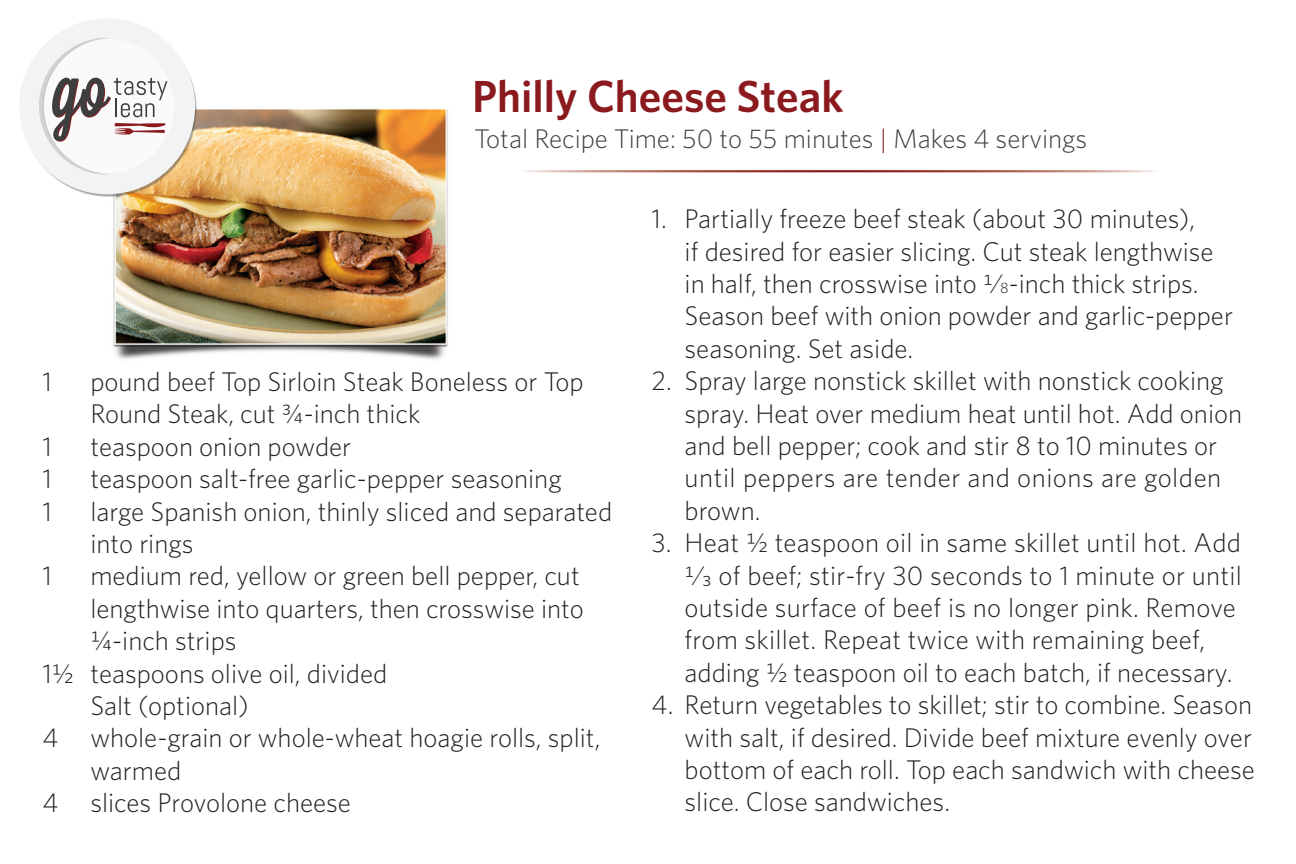
<style>
.page{position:relative;width:1296px;height:864px;background:#fff}
.page>*{position:absolute;margin:0;border:0;box-sizing:border-box;transform-origin:0 0}
.t1{font:600 45px "Whitney";color:#8b1a1f}
.t2{font:300 27px/32.4px "Whitney";color:#231f20}
.t3{font:300 27px "Whitney";color:#404041}
.s1{color:#8b1a1f}
.s2{font-size:15px}
</style>
<div class="page">
<img style="left:113px;top:109px;width:335px;height:251px">
<img style="left:75px;top:62px;width:137px;height:150px">
<div style="left:19px;top:18px;width:176px;height:176px;background:#f2f3f4;border-radius:50%"></div>
<img style="left:35px;top:25px;width:73px;height:165px">
<svg style="left:39px;top:38px;width:129px;height:136px"></svg>
<h1 class="t1" style="left:472px;top:66px;width:373px">Philly Cheese Steak</h1>
<p class="t3" style="left:474px;top:121px;width:614px">Total Recipe Time: 50 to 55 minutes <span class="s1">|</span> Makes 4 servings</p>
<p class="t2" style="left:42px;top:365px;width:11px">1</p>
<p class="t2" style="left:90px;top:365px;width:495px">pound beef Top Sirloin Steak Boneless or Top<br>Round Steak, cut ¾-inch thick</p>
<p class="t2" style="left:42px;top:429px;width:11px">1</p>
<p class="t2" style="left:90px;top:429px;width:262px">teaspoon onion powder</p>
<p class="t2" style="left:42px;top:462px;width:11px">1</p>
<p class="t2" style="left:90px;top:462px;width:473px">teaspoon salt-free garlic-pepper seasoning</p>
<p class="t2" style="left:42px;top:494px;width:11px">1</p>
<p class="t2" style="left:90px;top:494px;width:523px">large Spanish onion, thinly sliced and separated into rings</p>
<p class="t2" style="left:42px;top:559px;width:11px">1</p>
<p class="t2" style="left:90px;top:559px;width:491px">medium red, yellow or green bell pepper, cut</p>
<p class="t2" style="left:90px;top:591px;width:495px">lengthwise into quarters, then crosswise into</p>
<p class="t2" style="left:90px;top:624px;width:148px">¼-inch strips</p>
<p class="t2" style="left:42px;top:656px;width:346px">1½ teaspoons olive oil, divided</p>
<p class="t2" style="left:90px;top:689px;width:160px">Salt (optional)</p>
<p class="t2" style="left:42px;top:721px;width:560px">4 whole-grain or whole-wheat hoagie rolls, split,</p>
<p class="t2" style="left:90px;top:753px;width:92px">warmed</p>
<p class="t2" style="left:42px;top:786px;width:310px">4 slices Provolone cheese</p>
<p class="t2" style="left:685px;top:202px;width:550px;text-indent:-33px">1. Partially freeze beef steak (about 30 minutes),<br>if desired for easier slicing. Cut steak lengthwise in half, then crosswise into ¹⁄<span class="s2">8</span>-inch thick strips.<br>Season beef with onion powder and garlic-pepper seasoning. Set aside.</p>
<p class="t2" style="left:685px;top:364px;width:559px;text-indent:-33px">2. Spray large nonstick skillet with nonstick cooking spray. Heat over medium heat until hot. Add onion and bell pepper; cook and stir 8 to 10 minutes or until peppers are tender and onions are golden brown.</p>
<p class="t2" style="left:685px;top:526px;width:559px;text-indent:-33px">3. Heat ½ teaspoon oil in same skillet until hot. Add ¹⁄³ of beef; stir-fry 30 seconds to 1 minute or until outside surface of beef is no longer pink. Remove from skillet. Repeat twice with remaining beef, adding ½ teaspoon oil to each batch, if necessary.</p>
<p class="t2" style="left:685px;top:688px;width:572px;text-align:justify;text-indent:-33px">4. Return vegetables to skillet; stir to combine. Season with salt, if desired. Divide beef mixture evenly over bottom of each roll. Top each sandwich with cheese slice. Close sandwiches.</p>
</div>
